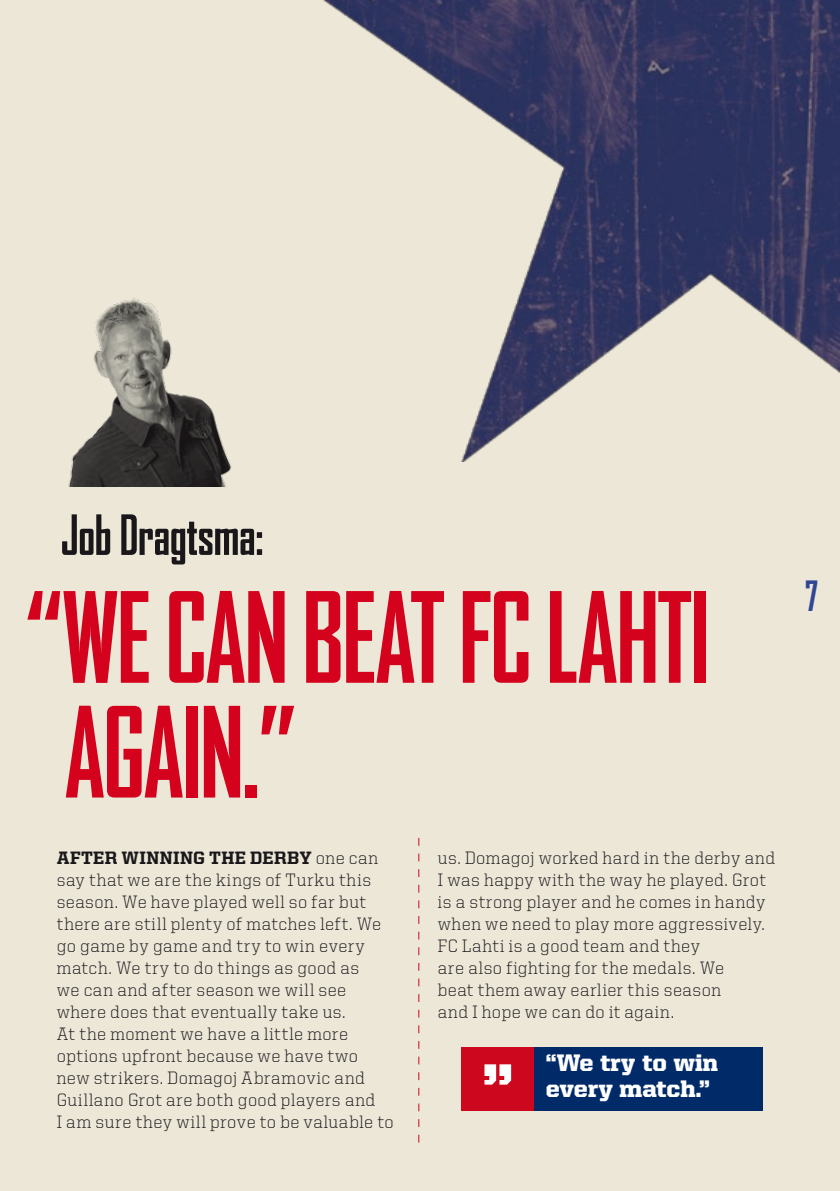
<style>
.page{position:relative;width:840px;height:1191px;background:#fff}
.page>*{position:absolute;margin:0;border:0;box-sizing:border-box;transform-origin:0 0}
.t1{font:700 condensed 120px/114.8px "Agency FB";letter-spacing:-.015em;color:#d4021d}
.t2{font:900 70.2px "United Serif Reg";color:#fff}
.t3{font:700 condensed 53px "Agency FB";color:#1a171b}
.t4{font:700 condensed 40px "Agency FB";color:#2f4694}
.t5{font:900 24px/26px "United Serif Reg";color:#fff}
.t6{font:300 18px/22px "United Serif Reg";letter-spacing:.025em;color:#1a171b}
.t7{font:800 18px "United Serif Reg";color:#1a171b}
.s1{font-weight:800}
</style>
<div class="page">
<div style="left:0;top:0;width:839px;height:1191px;background:#ece7d7"></div>
<svg style="left:418px;top:838px;width:1px;height:304px"></svg>
<img style="left:323px;top:0;width:516px;height:461px">
<div style="left:461px;top:1047px;width:73px;height:64px;background:#cd071e"></div>
<div style="left:534px;top:1047px;width:228px;height:64px;background:#002b68"></div>
<img style="left:68px;top:298px;width:163px;height:188px">
<h3 class="t3" style="left:61px;top:506px;width:204px">JOB DRAGTSMA:</h3>
<h1 class="t1" style="left:64px;top:582px;width:582px;text-indent:-39px">“WE CAN BEAT FC LAHTI<br>AGAIN.”</h1>
<p class="t6" style="left:57px;top:847px;width:338px;text-indent:36px"><span class="s1">ER WINNING THE DERBY</span> one can say that we are the kings of Turku this season. We have played well so far but there are still plenty of matches left. We go game by game and try to win every match. We try to do things as good as<br>we can and after season we will see where does that eventually take us.<br>At the moment we have a little more options upfront because we have two new strikers. Domagoj Abramovic and Guillano Grot are both good players and<br>I am sure they will prove to be valuable to</p>
<p class="t7" style="left:57px;top:848px;width:13px">AFT</p>
<p class="t6" style="left:437px;top:847px;width:338px">us. Domagoj worked hard in the derby and I was happy with the way he played. Grot is a strong player and he comes in handy when we need to play more aggressively.<br>FC Lahti is a good team and they<br>are also fighting for the medals. We<br>beat them away earlier this season<br>and I hope we can do it again.</p>
<h2 class="t2" style="left:482px;top:1049px;width:33px">”</h2>
<h3 class="t5" style="left:545px;top:1049px;width:174px">“We try to win every match.”</h3>
<h3 class="t4" style="left:804px;top:575px;width:15px">7</h3>
</div>
